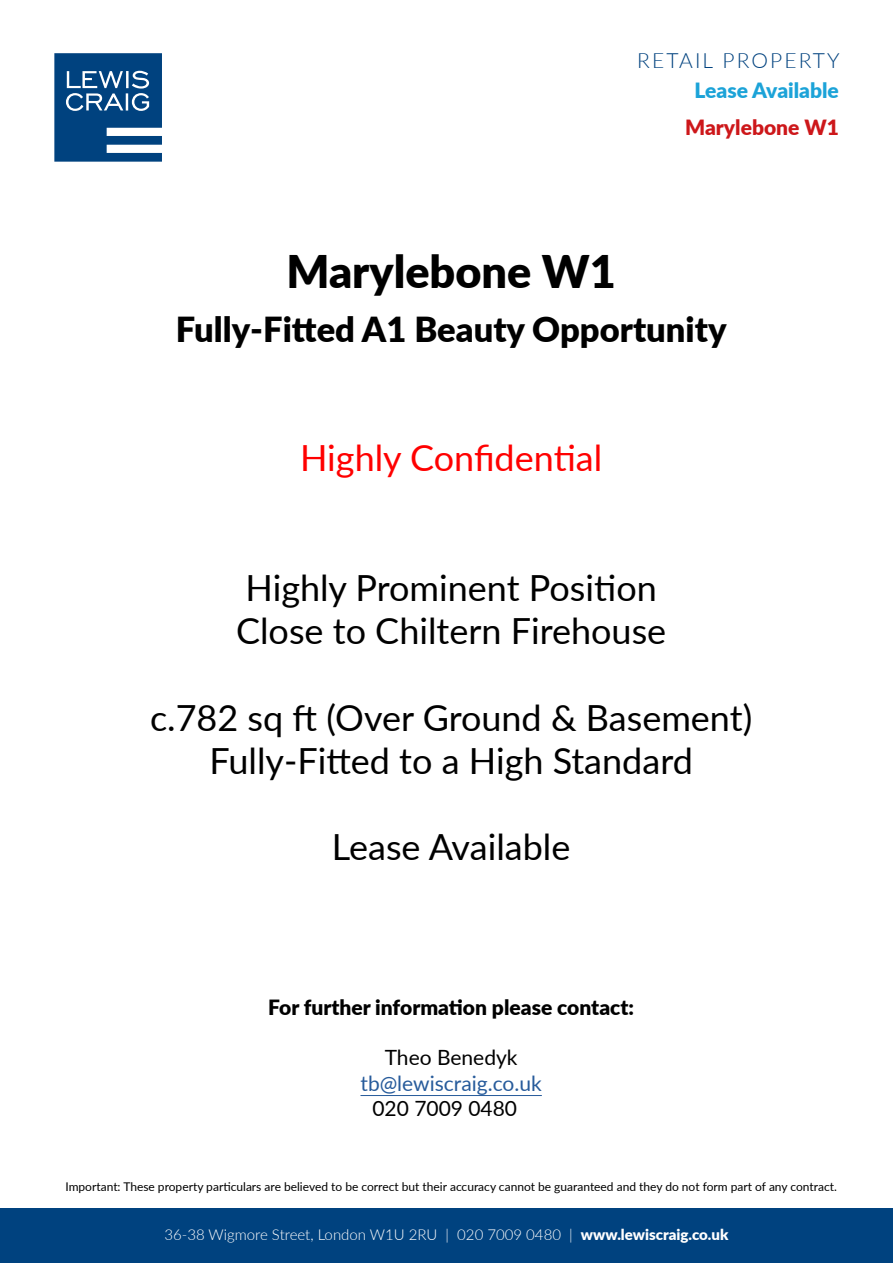
<style>
.page{position:relative;width:893px;height:1263px;background:#fff}
.page>*{position:absolute;margin:0;border:0;box-sizing:border-box;transform-origin:0 0}
.t1{font:900 45px "Lato";color:#000}
.t2{font:36px/43.2px "Lato";color:#000}
.t3{font:36px "Lato";color:#f00}
.t4{font:900 34.5px "Lato";color:#000}
.t5{font:900 21px "Lato";color:#000}
.t6{font:21px "Lato";color:#000}
.t7{font:21px "Lato";color:#275b9b}
.t8{font:900 21px "Lato";color:#1ca3d8}
.t9{font:300 21px "Lato";letter-spacing:.1em;color:#00427f}
.t10{font:900 21px "Lato";color:#cd171a}
.t11{font:300 15px "Lato";color:#fff}
.t12{font:12px "Lato";color:#000}
.s1{font-weight:900}
</style>
<div class="page">
<div style="left:0;top:1209px;width:893px;height:54px;background:#00427f"></div>
<svg style="left:54px;top:53px;width:108px;height:109px;background:#2b6294"></svg>
<hr style="left:360px;top:1095px;width:182px;height:1px;background:#275b9b">
<h3 class="t9" style="left:637px;top:46px;width:204px">RETAIL PROPERTY</h3>
<h3 class="t8" style="left:695px;top:75px;width:146px">Lease Available</h3>
<h3 class="t10" style="left:685px;top:111px;width:155px">Marylebone W1</h3>
<h1 class="t1" style="left:286px;top:237px;width:331px">Marylebone W1</h1>
<h3 class="t4" style="left:176px;top:303px;width:552px">Fully-Fitted A1 Beauty Opportunity</h3>
<h2 class="t3" style="left:300px;top:432px;width:304px">Highly Confidential</h2>
<h2 class="t2" style="left:236px;top:565px;width:432px">Highly Prominent Position<br>Close to Chiltern Firehouse</h2>
<h2 class="t2" style="left:150px;top:694px;width:604px;text-align:center">c.782 sq ft (Over Ground &amp; Basement)<br>Fully-Fitted to a High Standard</h2>
<h2 class="t2" style="left:332px;top:824px;width:240px">Lease Available</h2>
<h3 class="t5" style="left:268px;top:991px;width:367px">For further information please contact:</h3>
<h3 class="t6" style="left:385px;top:1043px;width:134px">Theo Benedyk</h3>
<h3 class="t7" style="left:360px;top:1068px;width:183px">tb@lewiscraig.co.uk</h3>
<h3 class="t6" style="left:372px;top:1093px;width:146px">020 7009 0480</h3>
<p class="t12" style="left:65px;top:1178px;width:773px">Important: These property particulars are believed to be correct but their accuracy cannot be guaranteed and they do not form part of any contract.</p>
<p class="t11" style="left:164px;top:1224px;width:565px">36-38 Wigmore Street, London W1U 2RU | 020 7009 0480 | <span class="s1">www.lewiscraig.co.uk</span></p>
</div>
